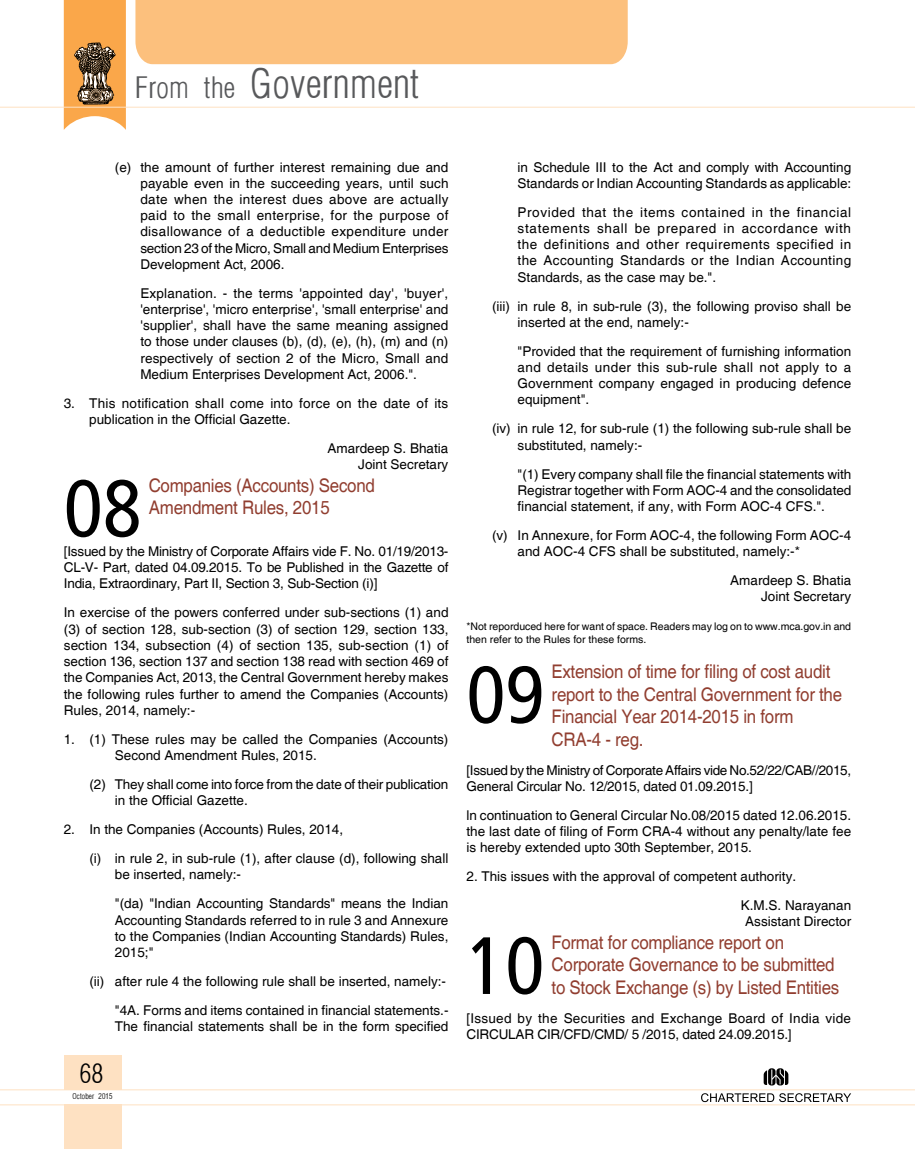
<style>
.page{position:relative;width:915px;height:1149px;background:#fff}
.page>*{position:absolute;margin:0;border:0;box-sizing:border-box;transform-origin:0 0}
.t1{font:condensed 81px "Frutiger";color:#000}
.t2{font:45px "Helvetica Condensed Light Li";color:#58595b}
.t3{font:30px "Helvetica Condensed Light Li";color:#000}
.t4{font:18.75px/22.5px "Helvetica";letter-spacing:-.015em;color:#913e30;scale:.9 1}
.t5{font:13.5px/16.2px "Helvetica";color:#000;text-align:justify}
.t6{font:13.5px/16.2px "Helvetica";letter-spacing:.02em;color:#000}
.t7{font:13.5px/16.2px "Helvetica";letter-spacing:-.025em;color:#000}
.t8{font:10.5px/12.6px "Helvetica";color:#000}
.t9{font:9px "Helvetica Condensed Light Li";color:#000}
.s1{font-size:33px}
</style>
<div class="page">
<svg style="left:763px;top:1068px;width:25px;height:17px"></svg>
<svg style="left:701px;top:1093px;width:149px;height:8px"></svg>
<hr style="left:0;top:1089px;width:914px;height:1px;background:#fee1c2">
<hr style="left:0;top:1104px;width:914px;height:1px;background:#fee1c2">
<div style="left:135px;top:0;width:492px;height:64px;background:#fcc07d"></div>
<div style="left:64px;top:1054px;width:57px;height:35px;background:#fee1c2"></div>
<div style="left:64px;top:1104px;width:57px;height:44px;background:#fee1c2"></div>
<hr style="left:0;top:107px;width:914px;height:1px;background:#fee1c2">
<svg style="left:64px;top:0;width:62px;height:130px;background:#d89b57"></svg>
<h2 class="t2" style="left:135px;top:67px;width:286px"><span class="s1">From the</span> Government</h2>
<p class="t5" style="left:140px;top:159px;width:309px;text-indent:-25px">(e) the amount of further interest remaining due and payable even in the succeeding years, until such date when the interest dues above are actually paid to the small enterprise, for the purpose of disallowance of a deductible expenditure under section 23 of the Micro, Small and Medium Enterprises Development Act, 2006.</p>
<p class="t5" style="left:140px;top:285px;width:309px">Explanation. - the terms 'appointed day', 'buyer', 'enterprise', 'micro enterprise', 'small enterprise' and 'supplier', shall have the same meaning assigned to those under clauses (b), (d), (e), (h), (m) and (n) respectively of section 2 of the Micro, Small and Medium Enterprises Development Act, 2006.".</p>
<p class="t6" style="left:89px;top:395px;width:360px;text-indent:-26px">3. This notification shall come into force on the date of its publication in the Official Gazette.</p>
<p class="t5" style="left:327px;top:440px;width:122px;text-align:right">Amardeep S. Bhatia<br>Joint Secretary</p>
<h1 class="t1" style="left:64px;top:461px;width:79px">08</h1>
<h3 class="t4" style="left:149px;top:474px;width:253px">Companies (Accounts) Second<br>Amendment Rules, 2015</h3>
<p class="t5" style="left:64px;top:543px;width:386px">[Issued by the Ministry of Corporate Affairs vide F. No. 01/19/2013- CL-V- Part, dated 04.09.2015. To be Published in the Gazette of India, Extraordinary, Part Ii , Section 3, Sub-Section (i)]</p>
<p class="t5" style="left:64px;top:605px;width:386px">In exercise of the powers conferred under sub-sections (1) and (3) of section 128, sub-section (3) of section 129, section 133, section 134, subsection (4) of section 135, sub-section (1) of section 136, section 137 and section 138 read with section 469 of the Companies Act, 2013, the Central Government hereby makes the following rules further to amend the Companies (Accounts)<br>Rules, 2014, namely:-</p>
<p class="t5" style="left:115px;top:731px;width:335px;text-indent:-51px">1. (1) These rules may be called the Companies (Accounts)<br>Second Amendment Rules, 2015.</p>
<p class="t5" style="left:115px;top:776px;width:335px;text-indent:-26px">(2) They shall come into force from the date of their publication in the Official Gazette.</p>
<p class="t5" style="left:89px;top:815px;width:360px;line-height:29px;text-indent:-26px">2. In the Companies (Accounts) Rules, 2014,<br>(i) in rule 2, in sub-rule (1), after clause (d), following shall</p>
<p class="t5" style="left:115px;top:860px;width:335px;line-height:29px">be inserted, namely:-<br>"(da) "Indian Accounting Standards" means the Indian</p>
<p class="t5" style="left:115px;top:911px;width:335px">Accounting Standards referred to in rule 3 and Annexure to the Companies (Indian Accounting Standards) Rules, 2015;"</p>
<p class="t5" style="left:89px;top:966px;width:360px;line-height:29px;text-align:right">(ii) after rule 4 the following rule shall be inserted, namely:- "4A. Forms and items contained in financial statements.-</p>
<p class="t5" style="left:115px;top:1018px;width:335px">The financial statements shall be in the form specified</p>
<h3 class="t3" style="left:80px;top:1062px;width:25px">68</h3>
<p class="t9" style="left:72px;top:1092px;width:41px">October 2015</p>
<p class="t5" style="left:517px;top:159px;width:335px">in Schedule III to the Act and comply with Accounting<br>Standards or Indian Accounting Standards as applicable:</p>
<p class="t5" style="left:517px;top:204px;width:335px">Provided that the items contained in the financial statements shall be prepared in accordance with the definitions and other requirements specified in the Accounting Standards or the Indian Accounting Standards, as the case may be.".</p>
<p class="t5" style="left:517px;top:298px;width:335px;text-indent:-26px">(iii) in rule 8, in sub-rule (3), the following proviso shall be inserted at the end, namely:-</p>
<p class="t5" style="left:517px;top:343px;width:335px">"Provided that the requirement of furnishing information and details under this sub-rule shall not apply to a Government company engaged in producing defence equipment".</p>
<p class="t5" style="left:517px;top:421px;width:335px;text-indent:-26px">(iv) in rule 12, for sub-rule (1) the following sub-rule shall be substituted, namely:-</p>
<p class="t5" style="left:517px;top:466px;width:335px">"(1) Every company shall file the financial statements with Registrar together with Form AOC-4 and the consolidated financial statement, if any, with Form AOC-4 CFS.".</p>
<p class="t5" style="left:517px;top:527px;width:335px;text-indent:-26px">(v) In Annexure, for Form AOC-4, the following Form AOC-4 and AOC-4 CFS shall be substituted, namely:-*</p>
<p class="t5" style="left:730px;top:572px;width:122px;text-align:right">Amardeep S. Bhatia<br>Joint Secretary</p>
<p class="t8" style="left:466px;top:620px;width:386px">*Not reporduced here for want of space. Readers may log on to www.mca.gov.in and then refer to the Rules for these forms.</p>
<h1 class="t1" style="left:466px;top:647px;width:79px">09</h1>
<h3 class="t4" style="left:551px;top:660px;width:324px">Extension of time for filing of cost audit report to the Central Government for the<br>Financial Year 2014-2015 in form<br>CRA-4 - reg.</h3>
<p class="t7" style="left:466px;top:762px;width:386px">[Issued by the Ministry of Corporate Affairs vide No.52/22/CAB//2015,<br>General Circular No. 12/2015, dated 01.09.2015.]</p>
<p class="t5" style="left:466px;top:807px;width:386px">ln continuation to General Circular No.08/2015 dated 12.06.2015. the last date of filing of Form CRA-4 without any penalty/late fee is hereby extended upto 30th September, 2015.</p>
<p class="t5" style="left:740px;top:862px;width:112px;line-height:29px;text-indent:-274px">2. This issues with the approval of competent authority.<br>K.M.S. Narayanan</p>
<p class="t5" style="left:745px;top:913px;width:107px">Assistant Director</p>
<h1 class="t1" style="left:466px;top:918px;width:79px">10</h1>
<h3 class="t4" style="left:551px;top:931px;width:321px">Format for compliance report on<br>Corporate Governance to be submitted to Stock Exchange (s) by Listed Entities</h3>
<p class="t6" style="left:466px;top:1010px;width:386px">[Issued by the Securities and Exchange Board of India vide<br>CIRCULAR CIR/CFD/CMD/ 5 /2015, dated 24.09.2015.]</p>
</div>
